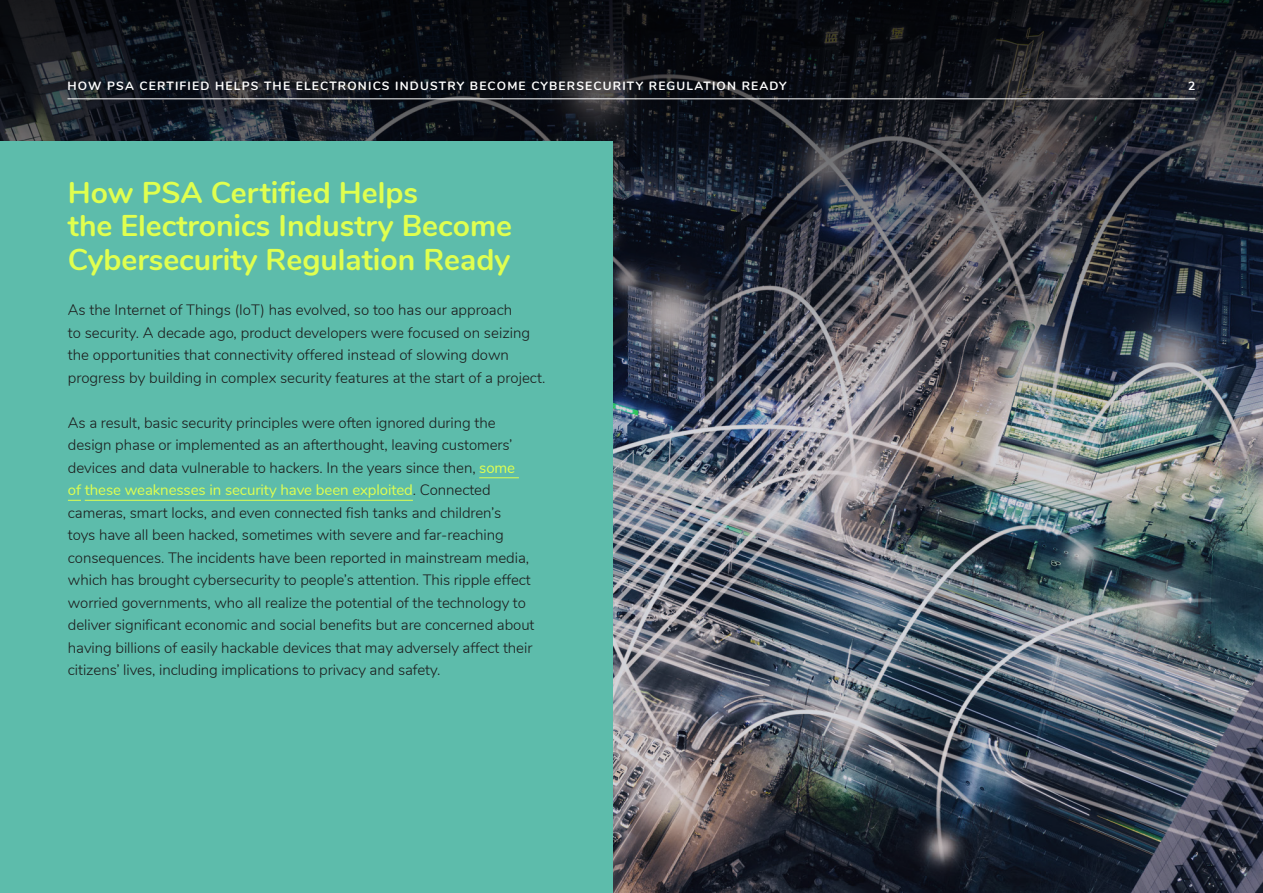
<style>
.page{position:relative;width:1263px;height:893px;background:#fff}
.page>*{position:absolute;margin:0;border:0;box-sizing:border-box;transform-origin:0 0}
.t1{font:700 30px/33.8px "Nunito";color:#e0ff4f}
.t2{font:300 15px/22.5px "Nunito";letter-spacing:-.005em;color:#1c1c1c}
.t3{font:700 12px "Nunito";letter-spacing:.1em;color:#fff}
.s1{font-weight:400;color:#e0ff4f}
</style>
<div class="page">
<img style="left:613px;top:416px;width:650px;height:477px">
<svg style="left:0;top:0;width:1263px;height:416px;background:#2b2f37"></svg>
<hr style="left:68px;top:98px;width:1127px;height:1px;background:#fff">
<div style="left:0;top:142px;width:613px;height:751px;background:#5dbcab"></div>
<hr style="left:479px;top:477px;width:40px;height:1px;background:#e0ff4f">
<svg style="left:68px;top:500px;width:13px;height:1px"></svg>
<hr style="left:85px;top:500px;width:328px;height:1px;background:#e0ff4f">
<p class="t3" style="left:67px;top:77px;width:721px">HOW PSA CERTIFIED HELPS THE ELECTRONICS INDUSTRY BECOME CYBERSECURITY REGULATION READY</p>
<p class="t3" style="left:1188px;top:77px;width:9px">2</p>
<h1 class="t1" style="left:68px;top:173px;width:446px">How PSA Certified Helps<br>the Electronics Industry Become<br>Cybersecurity Regulation Ready</h1>
<p class="t2" style="left:68px;top:298px;width:479px">As the Internet of Things (IoT) has evolved, so too has our approach<br>to security. A decade ago, product developers were focused on seizing the opportunities that connectivity offered instead of slowing down progress by building in complex security features at the start of a project.</p>
<p class="t2" style="left:68px;top:410px;width:468px">As a result, basic security principles were often ignored during the design phase or implemented as an afterthought, leaving customers’ devices and data vulnerable to hackers. In the years since then, <span class="s1">some<br>of these weaknesses in security have been exploited</span>. Connected cameras, smart locks, and even connected fish tanks and children’s<br>toys have all been hacked, sometimes with severe and far-reaching consequences. The incidents have been reported in mainstream media, which has brought cybersecurity to people’s attention. This ripple effect worried governments, who all realize the potential of the technology to deliver significant economic and social benefits but are concerned about having billions of easily hackable devices that may adversely affect their citizens’ lives, including implications to privacy and safety.</p>
</div>
